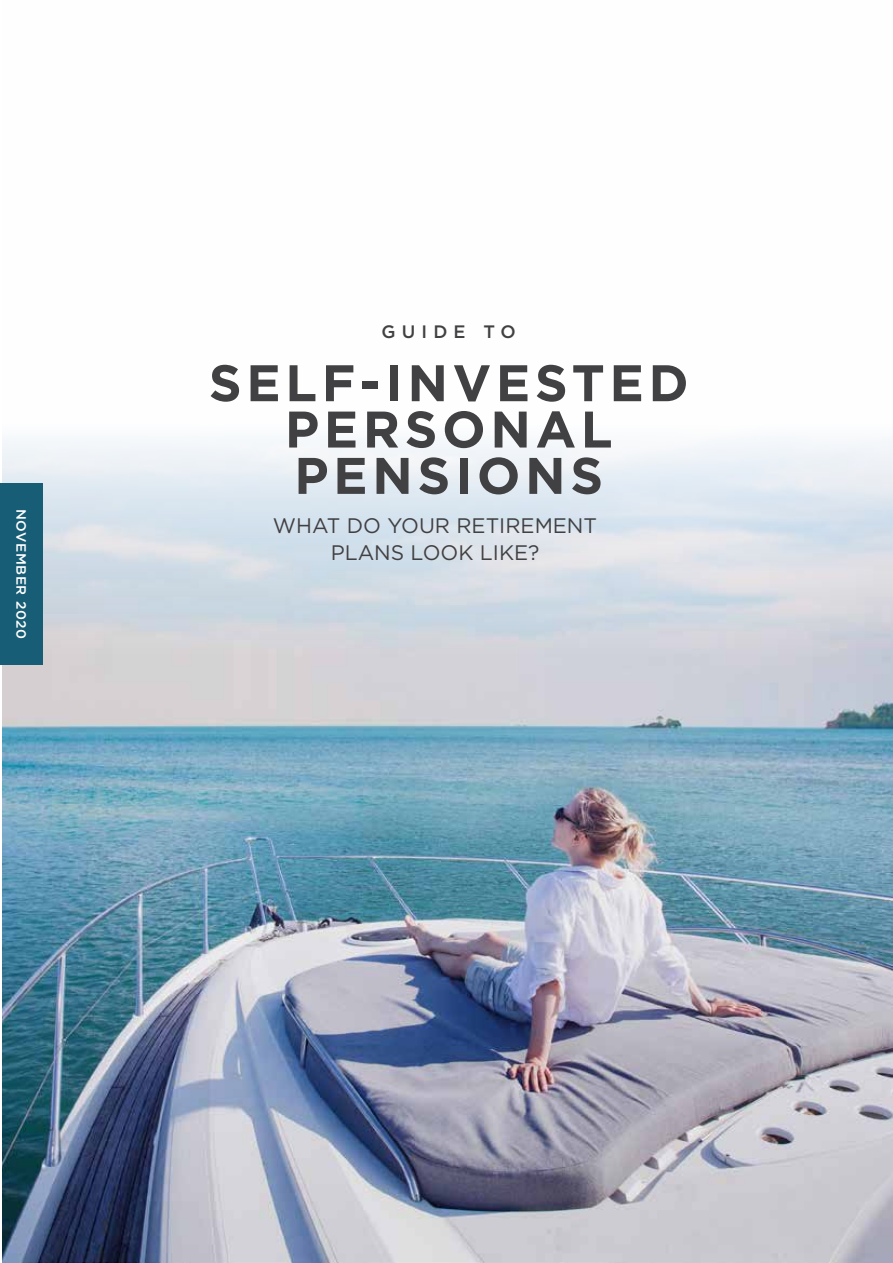
<style>
.page{position:relative;width:893px;height:1263px;background:#fff}
.page>*{position:absolute;margin:0;border:0;box-sizing:border-box;transform-origin:0 0}
.t1{font:700 51.3px/46.3px "Gotham HTF";letter-spacing:.09em;color:#414042;text-align:center}
.t2{font:21px/27.6px "Gotham HTF";color:#414042;text-align:center}
.t3{font:500 18px "Gotham HTF";letter-spacing:.34em;color:#414042}
.t4{font:500 13.5px "Gotham HTF";letter-spacing:.04em;color:#fff}
</style>
<div class="page">
<img style="left:2px;top:439px;width:891px;height:824px">
<div style="left:0;top:483px;width:43px;height:182px;background:#175d75"></div>
<p class="t4" style="left:29px;top:509px;width:132px;rotate:90deg">NOVEMBER 2020</p>
<p class="t3" style="left:382px;top:321px;width:136px">GUIDE TO</p>
<h1 class="t1" style="left:209px;top:359px;width:481px">SELF-INVESTED<br>PERSONAL<br>PENSIONS</h1>
<p class="t2" style="left:273px;top:511px;width:326px">WHAT DO YOUR RETIREMENT<br>PLANS LOOK LIKE?</p>
</div>
